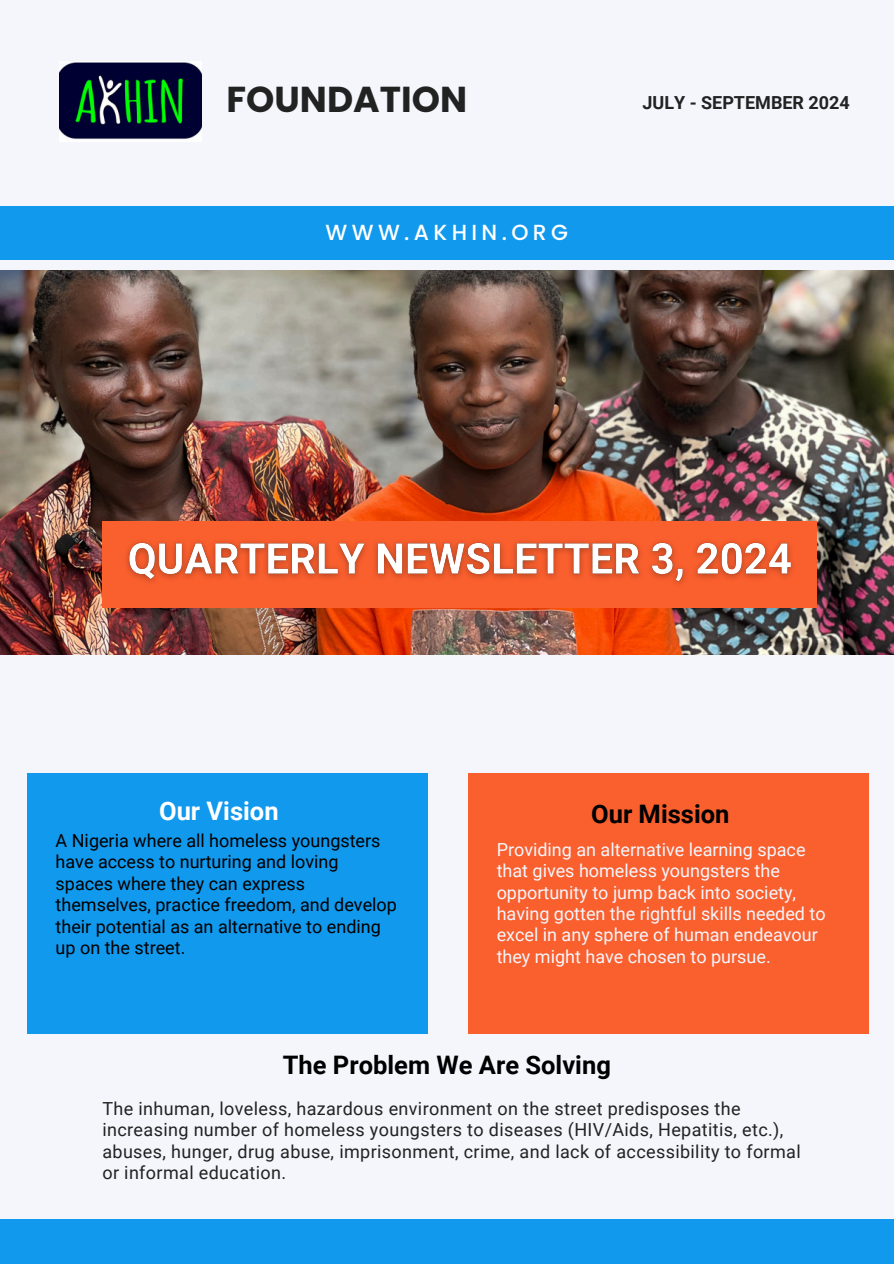
<style>
.page{position:relative;width:894px;height:1264px;background:#fff}
.page>*{position:absolute;margin:0;border:0;box-sizing:border-box;transform-origin:0 0}
.t1{font:700 36px "Poppins";color:#222}
.t2{font:700 25.5px "Roboto";color:#000}
.t3{font:700 25.5px "Roboto";color:#fff}
.t4{font:500 21.9px "Poppins";letter-spacing:.2em;color:#fff}
.t5{font:18px/21.3px "Roboto";letter-spacing:.02em;color:#222}
.t6{font:18px/21.3px "Roboto";color:#f4f6fc}
.t7{font:18px/21.3px "Roboto";color:#000}
.t8{font:700 18px "Roboto";color:#222}
</style>
<div class="page">
<div style="left:0;top:0;width:893px;height:1263px;background:#f4f6fc"></div>
<img style="left:0;top:271px;width:893px;height:383px">
<div style="left:0;top:206px;width:893px;height:53px;background:#19e"></div>
<div style="left:0;top:1219px;width:893px;height:44px;background:#19e"></div>
<div style="left:27px;top:773px;width:400px;height:260px;background:#19e"></div>
<div style="left:102px;top:521px;width:715px;height:87px;background:#fa5f2e"></div>
<img style="left:60px;top:61px;width:141px;height:80px">
<div style="left:468px;top:773px;width:399px;height:260px;background:#fa5f2e"></div>
<img style="left:126px;top:541px;width:667px;height:43px">
<h2 class="t1" style="left:226px;top:75px;width:242px">FOUNDATION</h2>
<h5 class="t4" style="left:325px;top:217px;width:244px">WWW.AKHIN.ORG</h5>
<p class="t8" style="left:642px;top:92px;width:209px">JULY - SEPTEMBER 2024</p>
<h3 class="t3" style="left:159px;top:796px;width:121px">Our Vision</h3>
<p class="t7" style="left:56px;top:830px;width:343px">A Nigeria where all homeless youngsters have access to nurturing and loving spaces where they can express themselves, practice freedom, and develop their potential as an alternative to ending up on the street.</p>
<h3 class="t2" style="left:591px;top:799px;width:140px">Our Mission</h3>
<p class="t6" style="left:496px;top:839px;width:330px">Providing an alternative learning space that gives homeless youngsters the opportunity to jump back into society, having gotten the rightful skills needed to excel in any sphere of human endeavour they might have chosen to pursue.</p>
<h3 class="t2" style="left:282px;top:1050px;width:329px">The Problem We Are Solving</h3>
<h4 class="t5" style="left:102px;top:1098px;width:699px">The inhuman, loveless, hazardous environment on the street predisposes the increasing number of homeless youngsters to diseases (HIV/Aids, Hepatitis, etc.), abuses, hunger, drug abuse, imprisonment, crime, and lack of accessibility to formal or informal education.</h4>
</div>
